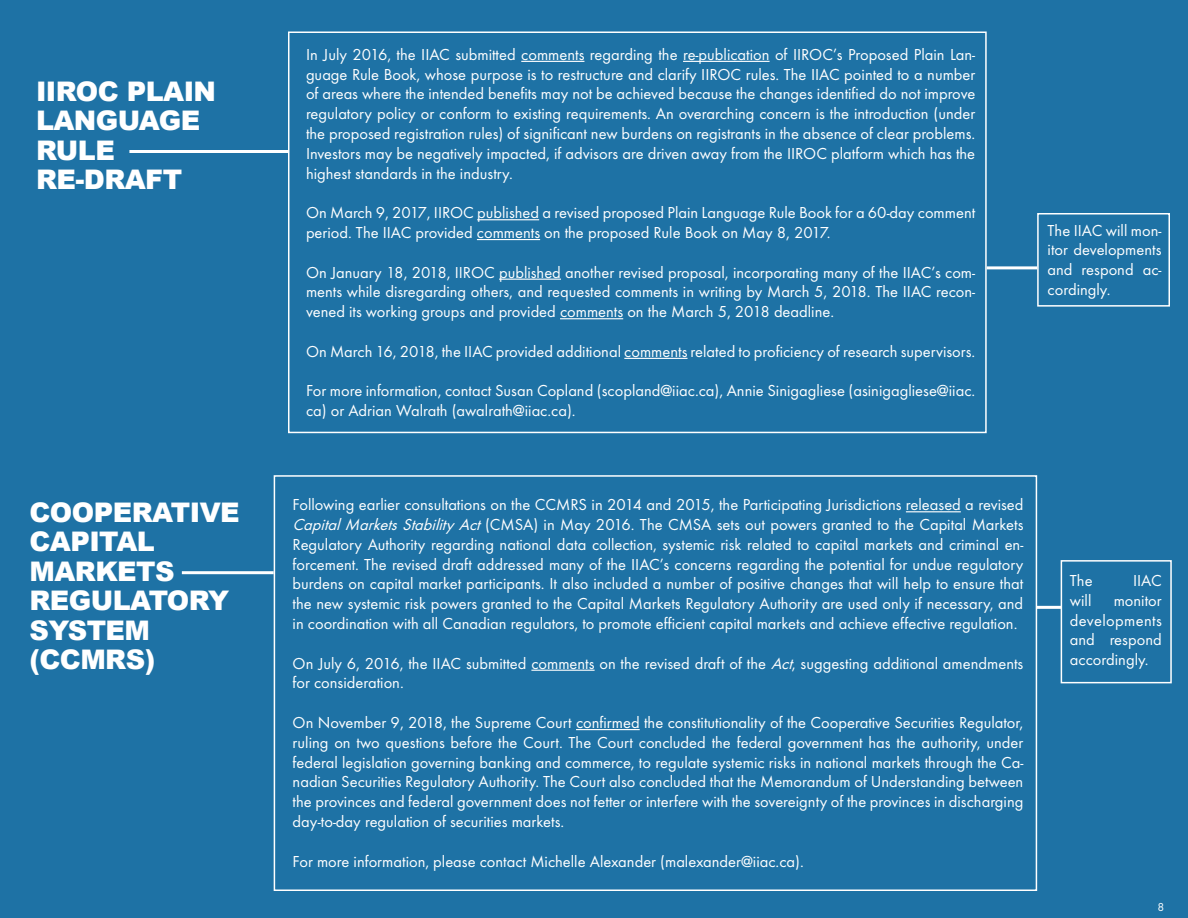
<style>
.page{position:relative;width:1188px;height:918px;background:#1e72a5}
.page>*{position:absolute;margin:0;border:0;box-sizing:border-box;transform-origin:0 0}
.t1{font:900 27px/29.4px "Arial";letter-spacing:-.02em;color:#fff}
.t2{font:16.5px/19.8px "Futura TOT";color:#fff;text-align:justify}
.t3{font:12px "Futura TOT";color:#fff}
.s1{font-style:italic}
</style>
<div class="page">
<hr style="left:129px;top:150px;width:159px;height:3px;background:#fff">
<hr style="left:987px;top:266px;width:50px;height:3px;background:#fff">
<div style="left:288px;top:32px;width:699px;height:401px;border:2px solid #fff"></div>
<hr style="left:521px;top:61px;width:63px;height:1px;background:#fff">
<hr style="left:683px;top:61px;width:87px;height:1px;background:#fff">
<hr style="left:477px;top:219px;width:62px;height:1px;background:#fff">
<hr style="left:477px;top:239px;width:63px;height:1px;background:#fff">
<hr style="left:499px;top:279px;width:62px;height:1px;background:#fff">
<hr style="left:560px;top:318px;width:63px;height:1px;background:#fff">
<hr style="left:624px;top:358px;width:64px;height:1px;background:#fff">
<div style="left:1037px;top:213px;width:133px;height:94px;border:2px solid #fff"></div>
<hr style="left:182px;top:571px;width:92px;height:3px;background:#fff">
<hr style="left:1037px;top:606px;width:25px;height:3px;background:#fff">
<div style="left:274px;top:475px;width:763px;height:416px;border:2px solid #fff"></div>
<div style="left:1061px;top:560px;width:111px;height:123px;border:2px solid #fff"></div>
<hr style="left:906px;top:511px;width:55px;height:1px;background:#fff">
<hr style="left:531px;top:670px;width:64px;height:1px;background:#fff">
<hr style="left:576px;top:729px;width:64px;height:1px;background:#fff">
<h1 class="t1" style="left:36px;top:76px;width:182px">IIROC PLAIN<br>LANGUAGE<br>RULE<br>RE-DRAFT</h1>
<h1 class="t1" style="left:29px;top:497px;width:212px">COOPERATIVE<br>CAPITAL<br>MARKETS<br>REGULATORY<br>SYSTEM (CCMRS)</h1>
<p class="t2" style="left:306px;top:44px;width:671px">In July 2016, the IIAC submitted comments regarding the re-publication of IIROC’s Proposed Plain Lan&shy;guage Rule Book, whose purpose is to restructure and clarify IIROC rules. The IIAC pointed to a number of areas where the intended benefits may not be achieved because the changes identified do not improve regulatory policy or conform to existing requirements. An overarching concern is the introduction (under the proposed registration rules) of significant new burdens on registrants in the absence of clear problems.<br>Investors may be negatively impacted, if advisors are driven away from the IIROC platform which has the highest standards in the industry.</p>
<p class="t2" style="left:306px;top:203px;width:671px">On March 9, 2017, IIROC published a revised proposed Plain Language Rule Book for a 60-day comment period. The IIAC provided comments on the proposed Rule Book on May 8, 2017.</p>
<p class="t2" style="left:306px;top:262px;width:671px">On January 18, 2018, IIROC published another revised proposal, incorporating many of the IIAC’s com&shy;ments while disregarding others, and requested comments in writing by March 5, 2018. The IIAC recon&shy;vened its working groups and provided comments on the March 5, 2018 deadline.</p>
<p class="t2" style="left:306px;top:341px;width:671px">On March 16, 2018, the IIAC provided additional comments related to proficiency of research supervisors.</p>
<p class="t2" style="left:306px;top:381px;width:671px">For more information, contact Susan Copland (scopland@iiac.ca), Annie Sinigagliese (asinigagliese@iiac. ca) or Adrian Walrath (awalrath@iiac.ca).</p>
<p class="t2" style="left:1048px;top:220px;width:115px">The IIAC will mon&shy;itor developments and respond ac&shy;cordingly.</p>
<p class="t2" style="left:293px;top:495px;width:732px">Following earlier consultations on the CCMRS in 2014 and 2015, the Participating Jurisdictions released a revised <span class="s1">CapitalMarketsStabilityAct</span>(CMSA) in May 2016. The CMSA sets out powers granted to the Capital Markets Regulatory Authority regarding national data collection, systemic risk related to capital markets and criminal en&shy;forcement. The revised draft addressed many of the IIAC’s concerns regarding the potential for undue regulatory burdens on capital market participants. It also included a number of positive changes that will help to ensure that the new systemic risk powers granted to the Capital Markets Regulatory Authority are used only if necessary, and in coordination with all Canadian regulators, to promote efficient capital markets and achieve effective regulation.</p>
<p class="t2" style="left:293px;top:653px;width:732px">On July 6, 2016, the IIAC submitted comments on the revised draft of the <span class="s1">Act</span>, suggesting additional amendments for consideration.</p>
<p class="t2" style="left:293px;top:712px;width:732px">On November 9, 2018, the Supreme Court confirmed the constitutionality of the Cooperative Securities Regulator, ruling on two questions before the Court. The Court concluded the federal government has the authority, under federal legislation governing banking and commerce, to regulate systemic risks in national markets through the Ca&shy;nadian Securities Regulatory Authority. The Court also concluded that the Memorandum of Understanding between the provinces and federal government does not fetter or interfere with the sovereignty of the provinces in discharging day-to-day regulation of securities markets.</p>
<p class="t2" style="left:293px;top:851px;width:513px">For more information, please contact Michelle Alexander (malexander@iiac.ca).</p>
<p class="t2" style="left:1070px;top:570px;width:24px">The</p>
<p class="t2" style="left:1133px;top:570px;width:30px">IIAC</p>
<p class="t2" style="left:1070px;top:590px;width:23px">will</p>
<p class="t2" style="left:1070px;top:590px;width:93px;text-indent:44px">monitor developments and respond accordingly.</p>
<p class="t3" style="left:1157px;top:900px;width:8px">8</p>
</div>
